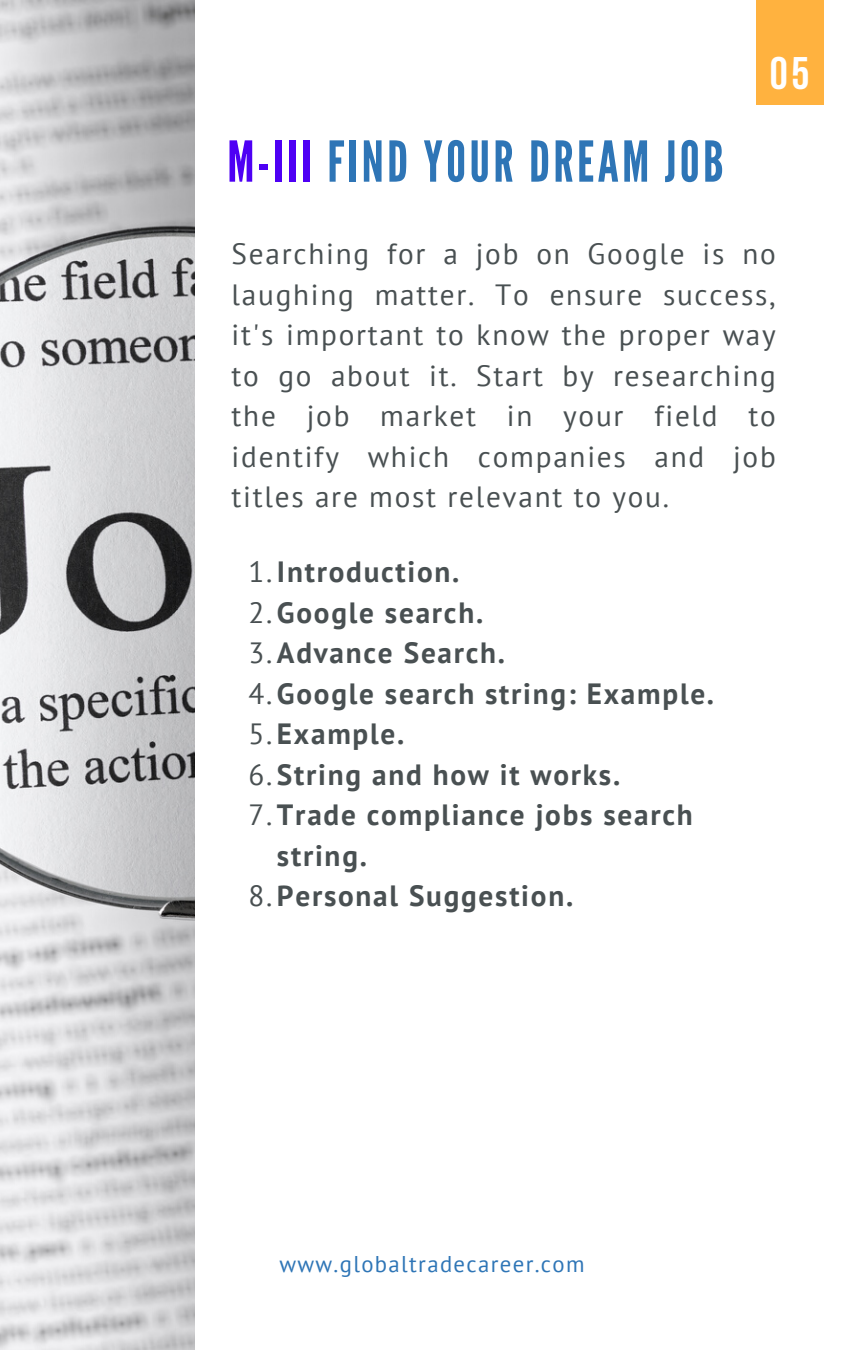
<style>
.page{position:relative;width:864px;height:1350px;background:#fff}
.page>*{position:absolute;margin:0;border:0;box-sizing:border-box;transform-origin:0 0}
.t1{font:56.25px "League Gothic";letter-spacing:.06em;color:#2e75b6}
.t2{font:700 45.45px "Bebas Neue";color:#fff}
.t3{font:29.25px/40.5px "PT Sans";letter-spacing:.06em;color:#495052;text-align:justify}
.t4{font:700 29.25px/40.5px "PT Sans";letter-spacing:.06em;color:#495052}
.t5{font:22.72px "PT Sans";letter-spacing:.06em;color:#2e75b6}
.s1{color:#4e00f4}
.s2{font-weight:400}
</style>
<div class="page">
<div style="left:756px;top:0;width:67px;height:105px;background:#ffb23f"></div>
<img style="left:0;top:0;width:194px;height:1350px">
<p class="t1" style="left:227px;top:129px;width:498px"><span class="s1">M-III</span> FIND YOUR DREAM JOB</p>
<p class="t2" style="left:770px;top:55px;width:41px">05</p>
<p class="t3" style="left:232px;top:233px;width:546px">Searching for a job on Google is no laughing matter. To ensure success, it's important to know the proper way to go about it. Start by researching the job market in your field to identify which companies and job titles are most relevant to you.</p>
<p class="t4" style="left:248px;top:551px;width:213px"><span class="s2">1.</span>Introduction.</p>
<p class="t4" style="left:248px;top:592px;width:236px"><span class="s2">2.</span>Google search.</p>
<p class="t4" style="left:248px;top:632px;width:258px"><span class="s2">3.</span>Advance Search.</p>
<p class="t4" style="left:248px;top:673px;width:467px"><span class="s2">4.</span>Google search string: Example.</p>
<p class="t4" style="left:248px;top:713px;width:157px"><span class="s2">5.</span>Example.</p>
<p class="t4" style="left:248px;top:754px;width:373px"><span class="s2">6.</span>String and how it works.</p>
<p class="t4" style="left:277px;top:794px;width:417px;text-indent:-29px"><span class="s2">7.</span>Trade compliance jobs search string.</p>
<p class="t4" style="left:248px;top:875px;width:326px"><span class="s2">8.</span>Personal Suggestion.</p>
<p class="t5" style="left:279px;top:1249px;width:307px">www.globaltradecareer.com</p>
</div>
